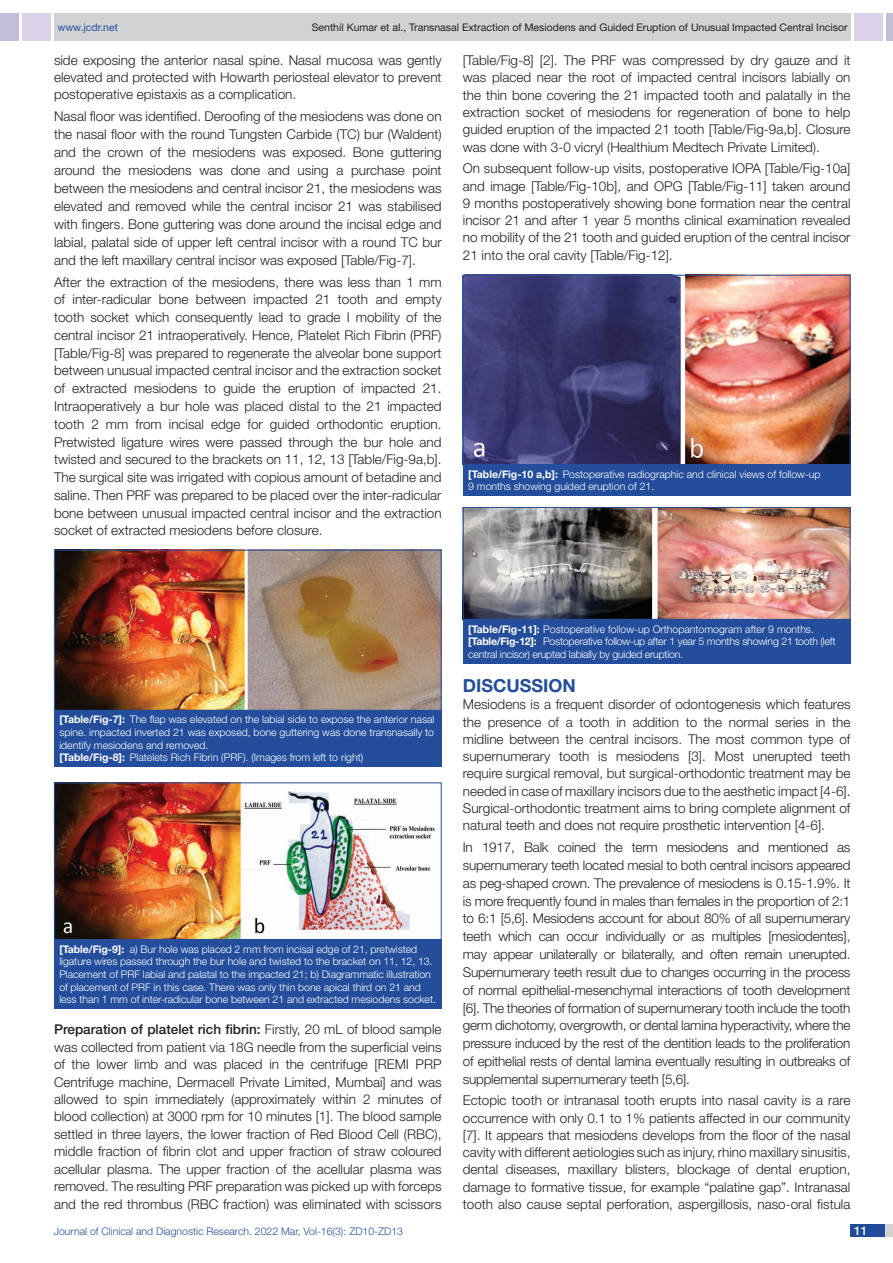
<style>
.page{position:relative;width:893px;height:1263px;background:#fff}
.page>*{position:absolute;margin:0;border:0;box-sizing:border-box;transform-origin:0 0}
.Heading{font:700 18px "Helvetica Neue";color:#244e9b}
.Body_text{font:300 13.5px/17.2px "Helvetica Neue";color:#231f20;text-align:justify}
.t1{font:500 12px "Helvetica Neue";color:#fff}
.TABLE_FIG{font:300 10.5px/12.6px "Helvetica Neue";letter-spacing:-.005em;color:#fff}
.t2{font:10.5px "Helvetica Neue";color:#231f20}
.t3{font:300 10.5px "Helvetica Neue";color:#244e9b}
.t4{font:10.5px "Helvetica Neue";color:#244e9b}
.s1{font-weight:700}
.s2{font-weight:500}
</style>
<div class="page">
<div style="left:54px;top:13px;width:796px;height:28px;background:#d1d2d4"></div>
<div style="left:0;top:13px;width:19px;height:28px;background:#c2bed7"></div>
<div style="left:22px;top:13px;width:29px;height:28px;background:#d9d2e8"></div>
<div style="left:886px;top:13px;width:7px;height:28px;background:#c2bed7"></div>
<div style="left:854px;top:13px;width:29px;height:28px;background:#d9d2e8"></div>
<div style="left:850px;top:1224px;width:43px;height:13px;background:#d1d2d4"></div>
<div style="left:850px;top:1224px;width:35px;height:13px;background:#214c99"></div>
<img style="left:56px;top:552px;width:384px;height:157px">
<div style="left:54px;top:550px;width:388px;height:161px;border:1px solid #244e9b"></div>
<div style="left:54px;top:710px;width:388px;height:56px;background:#244e9b"></div>
<img style="left:56px;top:784px;width:379px;height:154px">
<div style="left:54px;top:782px;width:388px;height:158px;border:1px solid #244e9b"></div>
<div style="left:54px;top:939px;width:388px;height:69px;background:#244e9b"></div>
<img style="left:465px;top:277px;width:383px;height:186px">
<div style="left:463px;top:275px;width:387px;height:190px;border:1px solid #244e9b"></div>
<div style="left:463px;top:464px;width:387px;height:32px;background:#244e9b"></div>
<img style="left:465px;top:509px;width:383px;height:109px">
<div style="left:463px;top:507px;width:387px;height:113px;border:1px solid #244e9b"></div>
<div style="left:463px;top:619px;width:387px;height:44px;background:#244e9b"></div>
<p class="t4" style="left:57px;top:21px;width:62px">www.jcdr.net</p>
<p class="t2" style="left:312px;top:21px;width:537px">Senthil Kumar et al., Transnasal Extraction of Mesiodens and Guided Eruption of Unusual Impacted Central Incisor</p>
<p class="Body_text" style="left:54px;top:51px;width:389px">side exposing the anterior nasal spine. Nasal mucosa was gently elevated and protected with Howarth periosteal elevator to prevent postoperative epistaxis as a complication.</p>
<p class="Body_text" style="left:54px;top:107px;width:389px;line-height:18px">Nasal floor was identified. Deroofing of the mesiodens was done on the nasal floor with the round Tungsten Carbide (TC) bur (Waldent) and the crown of the mesiodens was exposed. Bone guttering around the mesiodens was done and using a purchase point between the mesiodens and central incisor 21, the mesiodens was elevated and removed while the central incisor 21 was stabilised with fingers. Bone guttering was done around the incisal edge and labial, palatal side of upper left central incisor with a round TC bur and the left maxillary central incisor was exposed [Table/Fig-7].</p>
<p class="Body_text" style="left:54px;top:273px;width:389px;line-height:17.7px">After the extraction of the mesiodens, there was less than 1 mm of inter-radicular bone between impacted 21 tooth and empty tooth socket which consequently lead to grade I mobility of the central incisor 21 intraoperatively. Hence, Platelet Rich Fibrin (PRF) [Table/Fig-8] was prepared to regenerate the alveolar bone support between unusual impacted central incisor and the extraction socket of extracted mesiodens to guide the eruption of impacted 21.<br>Intraoperatively a bur hole was placed distal to the 21 impacted tooth 2 mm from incisal edge for guided orthodontic eruption.<br>Pretwisted ligature wires were passed through the bur hole and twisted and secured to the brackets on 11, 12, 13 [Table/Fig-9a,b].<br>The surgical site was irrigated with copious amount of betadine and saline. Then PRF was prepared to be placed over the inter-radicular bone between unusual impacted central incisor and the extraction socket of extracted mesiodens before closure.</p>
<p class="Body_text" style="left:463px;top:51px;width:389px">[Table/Fig-8] [2]. The PRF was compressed by dry gauze and it was placed near the root of impacted central incisors labially on the thin bone covering the 21 impacted tooth and palatally in the extraction socket of mesiodens for regeneration of bone to help guided eruption of the impacted 21 tooth [Table/Fig-9a,b]. Closure was done with 3-0 vicryl (Healthium Medtech Private Limited).</p>
<p class="Body_text" style="left:463px;top:160px;width:389px">On subsequent follow-up visits, postoperative IOPA [Table/Fig-10a] and image [Table/Fig-10b], and OPG [Table/Fig-11] taken around 9 months postoperatively showing bone formation near the central incisor 21 and after 1 year 5 months clinical examination revealed no mobility of the 21 tooth and guided eruption of the central incisor 21 into the oral cavity [Table/Fig-12].</p>
<p class="TABLE_FIG" style="left:468px;top:467px;width:354px"><span class="s1">[Table/Fig-10 a,b]:</span> Postoperative radiographic and clinical views of follow-up<br>9 months showing guided eruption of 21.</p>
<p class="TABLE_FIG" style="left:59px;top:713px;width:377px;text-align:justify"><span class="s1">[Table/Fig-7]:</span> The flap was elevated on the labial side to expose the anterior nasal spine. impacted inverted 21 was exposed, bone guttering was done transnasally to identify mesiodens and removed.</p>
<p class="TABLE_FIG" style="left:59px;top:751px;width:306px"><span class="s1">[Table/Fig-8]:</span> Platelets Rich Fibrin (PRF). (Images from left to right)</p>
<p class="TABLE_FIG" style="left:59px;top:942px;width:378px"><span class="s1">[Table/Fig-9]:</span> a) Bur hole was placed 2 mm from incisal edge of 21, pretwisted ligature wires passed through the bur hole and twisted to the bracket on 11, 12, 13.<br>Placement of PRF labial and palatal to the impacted 21; b) Diagrammatic illustration of placement of PRF in this case. There was only thin bone apical third on 21 and less than 1 mm of inter-radicular bone between 21 and extracted mesiodens socket.</p>
<p class="Body_text" style="left:54px;top:1020px;width:389px"><span class="s2">Preparation of platelet rich fibrin:</span> Firstly, 20 mL of blood sample was collected from patient via 18G needle from the superficial veins of the lower limb and was placed in the centrifuge [REMI PRP Centrifuge machine, Dermacell Private Limited, Mumbai] and was allowed to spin immediately (approximately within 2 minutes of blood collection) at 3000 rpm for 10 minutes [1]. The blood sample settled in three layers, the lower fraction of Red Blood Cell (RBC), middle fraction of fibrin clot and upper fraction of straw coloured acellular plasma. The upper fraction of the acellular plasma was removed. The resulting PRF preparation was picked up with forceps and the red thrombus (RBC fraction) was eliminated with scissors</p>
<p class="TABLE_FIG" style="left:468px;top:622px;width:347px"><span class="s1">[Table/Fig-11]:</span> Postoperative follow-up Orthopantomogram after 9 months.</p>
<p class="TABLE_FIG" style="left:468px;top:635px;width:369px"><span class="s1">[Table/Fig-12]:</span> Postoperative follow-up after 1 year 5 months showing 21 tooth (left central incisor) erupted labially by guided eruption.</p>
<p class="Heading" style="left:463px;top:675px;width:115px">DISCUSSION</p>
<p class="Body_text" style="left:463px;top:696px;width:389px">Mesiodens is a frequent disorder of odontogenesis which features the presence of a tooth in addition to the normal series in the midline between the central incisors. The most common type of supernumerary tooth is mesiodens [3]. Most unerupted teeth require surgical removal, but surgical-orthodontic treatment may be needed in case of maxillary incisors due to the aesthetic impact [4-6].<br>Surgical-orthodontic treatment aims to bring complete alignment of natural teeth and does not require prosthetic intervention [4-6].</p>
<p class="Body_text" style="left:463px;top:838px;width:389px;line-height:17.9px">In 1917, Balk coined the term mesiodens and mentioned as supernumerary teeth located mesial to both central incisors appeared as peg-shaped crown. The prevalence of mesiodens is 0.15-1.9%. It is more frequently found in males than females in the proportion of 2:1 to 6:1 [5,6]. Mesiodens account for about 80% of all supernumerary teeth which can occur individually or as multiples [mesiodentes], may appear unilaterally or bilaterally, and often remain unerupted.<br>Supernumerary teeth result due to changes occurring in the process of normal epithelial-mesenchymal interactions of tooth development [6]. The theories of formation of supernumerary tooth include the tooth germ dichotomy, overgrowth, or dental lamina hyperactivity, where the pressure induced by the rest of the dentition leads to the proliferation of epithelial rests of dental lamina eventually resulting in outbreaks of supplemental supernumerary teeth [5,6].</p>
<p class="Body_text" style="left:463px;top:1091px;width:389px">Ectopic tooth or intranasal tooth erupts into nasal cavity is a rare occurrence with only 0.1 to 1% patients affected in our community [7]. It appears that mesiodens develops from the floor of the nasal cavity with different aetiologies such as injury, rhino maxillary sinusitis, dental diseases, maxillary blisters, blockage of dental eruption, damage to formative tissue, for example “palatine gap”. Intranasal tooth also cause septal perforation, aspergillosis, naso-oral fistula</p>
<p class="t3" style="left:54px;top:1225px;width:351px">Journal of Clinical and Diagnostic Research. 2022 Mar, Vol-16(3): ZD10-ZD13</p>
<p class="t1" style="left:854px;top:1223px;width:15px">11</p>
</div>
